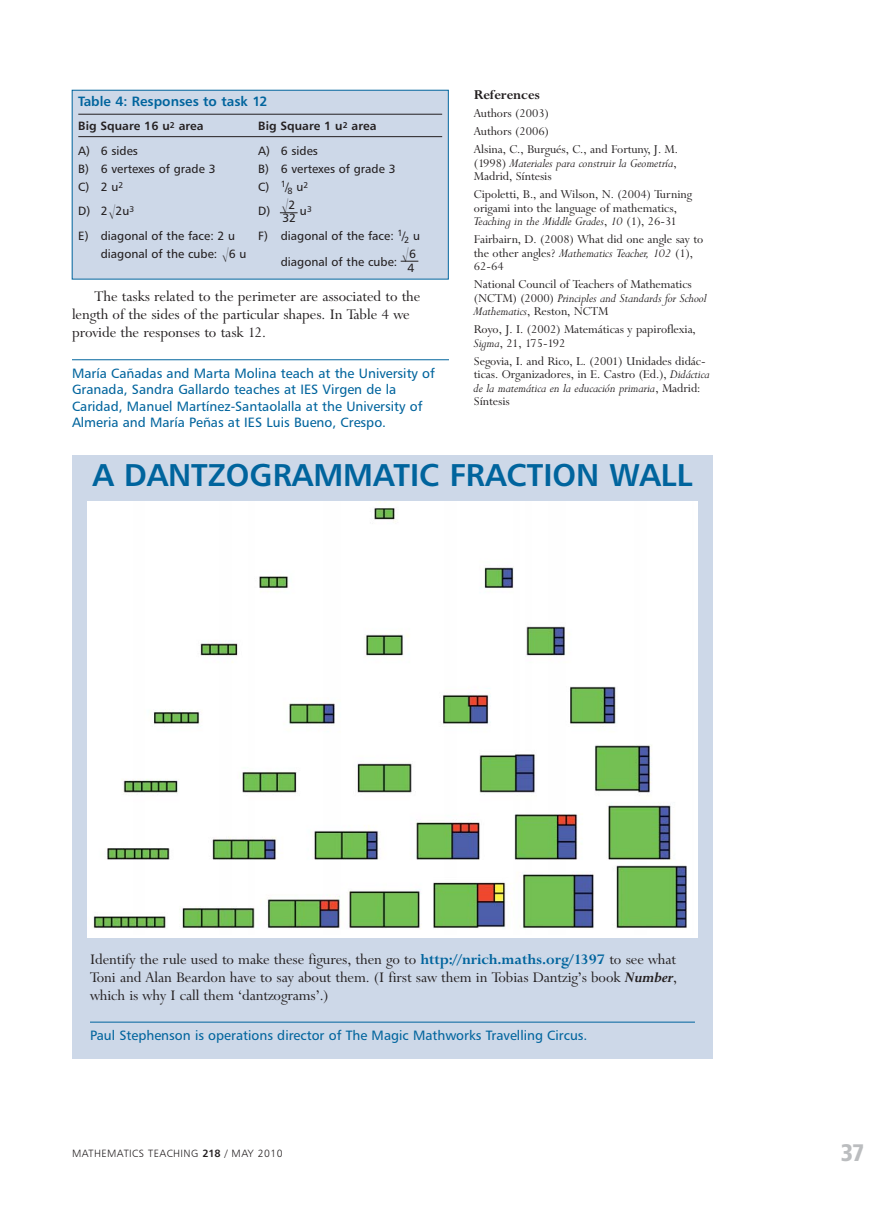
<style>
.page{position:relative;width:893px;height:1217px;background:#fff}
.page>*{position:absolute;margin:0;border:0;box-sizing:border-box;transform-origin:0 0}
.t1{font:31.5px "Humanist 777 BT Bold B";color:#00649d}
.t2{font:24px "Humanist 777 BT Black Condensed B";color:#bbbdbf}
.t3{font:16.5px/18px "Lapidary 333 BT";color:#231f20}
.t4{font:16.5px "Mathematical Pi Three";color:#231f20}
.t5{font:700 15px "Lapidary 333 BT";color:#231f20}
.t6{font:13.5px/13.5px "Lapidary 333 BT";color:#231f20}
.t7{font:13.5px/16.5px "Humanist 777 BT Roman B";color:#00649d}
.t8{font:italic 13.5px/13.5px "Lapidary 333 BT";color:#231f20}
.t9{font:13.5px "Humanist 777 BT Bold B";color:#00649d}
.t10{font:12px "Humanist 777 BT Roman B";color:#231f20}
.t11{font:12px "Humanist 777 BT Bold B";color:#231f20}
.t12{font:10.5px "Humanist 777 BT Light B";letter-spacing:.04em;color:#231f20}
.s1{font-family:"Mathematical Pi Three";font-size:16.5px}
.s2{font-family:"Humanist 777 BT Roman B";font-size:12px}
.s3{font-style:normal}
.s4{font-style:italic}
.s5{font-weight:700;color:#00649d}
.s6{font-weight:700;font-style:italic}
.s7{font-family:"Humanist 777 BT Bold B"}
</style>
<div class="page">
<hr style="left:72px;top:359px;width:377px;height:1px;background:#00649d">
<div style="left:72px;top:90px;width:376px;height:189px;background:#cdd8e8"></div>
<div style="left:72px;top:90px;width:376px;height:189px;border:1px solid #00649d"></div>
<hr style="left:78px;top:114px;width:364px;height:1px;background:#231f20">
<hr style="left:78px;top:136px;width:364px;height:1px;background:#231f20">
<svg style="left:280px;top:212px;width:18px;height:1px"></svg>
<svg style="left:401px;top:261px;width:17px;height:1px"></svg>
<div style="left:72px;top:454px;width:641px;height:603px;background:#cdd8e8"></div>
<hr style="left:90px;top:1021px;width:605px;height:1px;background:#00649d">
<img style="left:87px;top:501px;width:607px;height:432px">
<p class="t9" style="left:78px;top:96px;width:191px">Table 4: Responses to task 12</p>
<p class="t11" style="left:78px;top:121px;width:127px">Big Square 16 u<sup>2</sup> area</p>
<p class="t11" style="left:258px;top:121px;width:120px">Big Square 1 u<sup>2</sup> area</p>
<p class="t10" style="left:78px;top:145px;width:61px">A) 6 sides</p>
<p class="t10" style="left:258px;top:145px;width:61px">A) 6 sides</p>
<p class="t10" style="left:78px;top:163px;width:139px">B) 6 vertexes of grade 3</p>
<p class="t10" style="left:258px;top:163px;width:139px">B) 6 vertexes of grade 3</p>
<p class="t10" style="left:78px;top:181px;width:47px">C) 2 u<sup>2</sup></p>
<p class="t10" style="left:258px;top:181px;width:51px">C) <sup>1</sup>/<sub>8</sub> u<sup>2</sup></p>
<p class="t10" style="left:78px;top:205px;width:57px">D) 2<span class="s1">-</span>2u<sup>3</sup></p>
<p class="t10" style="left:258px;top:205px;width:55px">D) <sup>-</sup>2 u<sup>3</sup></p>
<p class="t10" style="left:282px;top:213px;width:15px">32</p>
<p class="t10" style="left:78px;top:231px;width:158px">E) diagonal of the face: 2 u</p>
<p class="t10" style="left:258px;top:231px;width:163px">F) diagonal of the face: <sup>1</sup>/<sub>2</sub> u</p>
<p class="t10" style="left:101px;top:249px;width:147px">diagonal of the cube: <span class="s1">-</span>6 u</p>
<p class="t4" style="left:401px;top:242px;width:16px">-<span class="s2">6</span></p>
<p class="t10" style="left:408px;top:262px;width:8px">4</p>
<p class="t10" style="left:281px;top:256px;width:118px">diagonal of the cube:</p>
<p class="t3" style="left:72px;top:289px;width:350px;text-indent:22px">The tasks related to the perimeter are associated to the length of the sides of the particular shapes. In Table 4 we provide the responses to task 12.</p>
<p class="t7" style="left:72px;top:366px;width:364px">María Cañadas and Marta Molina teach at the University of Granada, Sandra Gallardo teaches at IES Virgen de la Caridad, Manuel Martínez-Santaolalla at the University of Almeria and María Peñas at IES Luis Bueno, Crespo.</p>
<p class="t5" style="left:474px;top:90px;width:68px">References</p>
<p class="t6" style="left:474px;top:106px;width:206px;line-height:18px">Authors (2003)<br>Authors (2006)<br>Alsina, C., Burgués, C., and Fortuny, J. M.</p>
<p class="t8" style="left:474px;top:158px;width:204px"><span class="s3">(1998)</span> Materiales para construir la Geometría<span class="s3">,<br>Madrid, Síntesis</span></p>
<p class="t6" style="left:474px;top:189px;width:220px">Cipoletti, B., and Wilson, N. (2004) Turning origami into the language of mathematics,<br><span class="s4">Teaching in the Middle Grades</span>, <span class="s4">10</span> (1), 26-31</p>
<p class="t6" style="left:474px;top:234px;width:231px">Fairbairn, D. (2008) What did one angle say to the other angles? <span class="s4">Mathematics Teacher, 102</span> (1),<br>62-64</p>
<p class="t6" style="left:474px;top:279px;width:234px">National Council of Teachers of Mathematics (NCTM) (2000) <span class="s4">Principles and Standards for School<br>Mathematics</span>, Reston, NCTM</p>
<p class="t6" style="left:474px;top:324px;width:223px">Royo, J. I. (2002) Matemáticas y papiroflexia,<br><span class="s4">Sigma</span>, 21, 175-192</p>
<p class="t6" style="left:474px;top:355px;width:238px">Segovia, I. and Rico, L. (2001) Unidades didác&shy;ticas. Organizadores, in E. Castro (Ed.), <span class="s4">Didáctica de la matemática en la educación primaria</span>, Madrid:<br>Síntesis</p>
<h1 class="t1" style="left:92px;top:462px;width:602px">A DANTZOGRAMMATIC FRACTION WALL</h1>
<p class="t3" style="left:90px;top:951px;width:589px;text-align:justify">Identify the rule used to make these figures, then go to <span class="s5">http://nrich.maths.org/1397</span> to see what Toni and Alan Beardon have to say about them. (I first saw them in Tobias Dantzig’s book <span class="s6">Number</span>, which is why I call them ‘dantzograms’.)</p>
<p class="t7" style="left:90px;top:1028px;width:499px">Paul Stephenson is operations director of The Magic Mathworks Travelling Circus.</p>
<p class="t12" style="left:72px;top:1148px;width:212px">MATHEMATICS TEACHING <span class="s7">218</span> / MAY 2010</p>
<h2 class="t2" style="left:841px;top:1142px;width:25px">37</h2>
</div>
